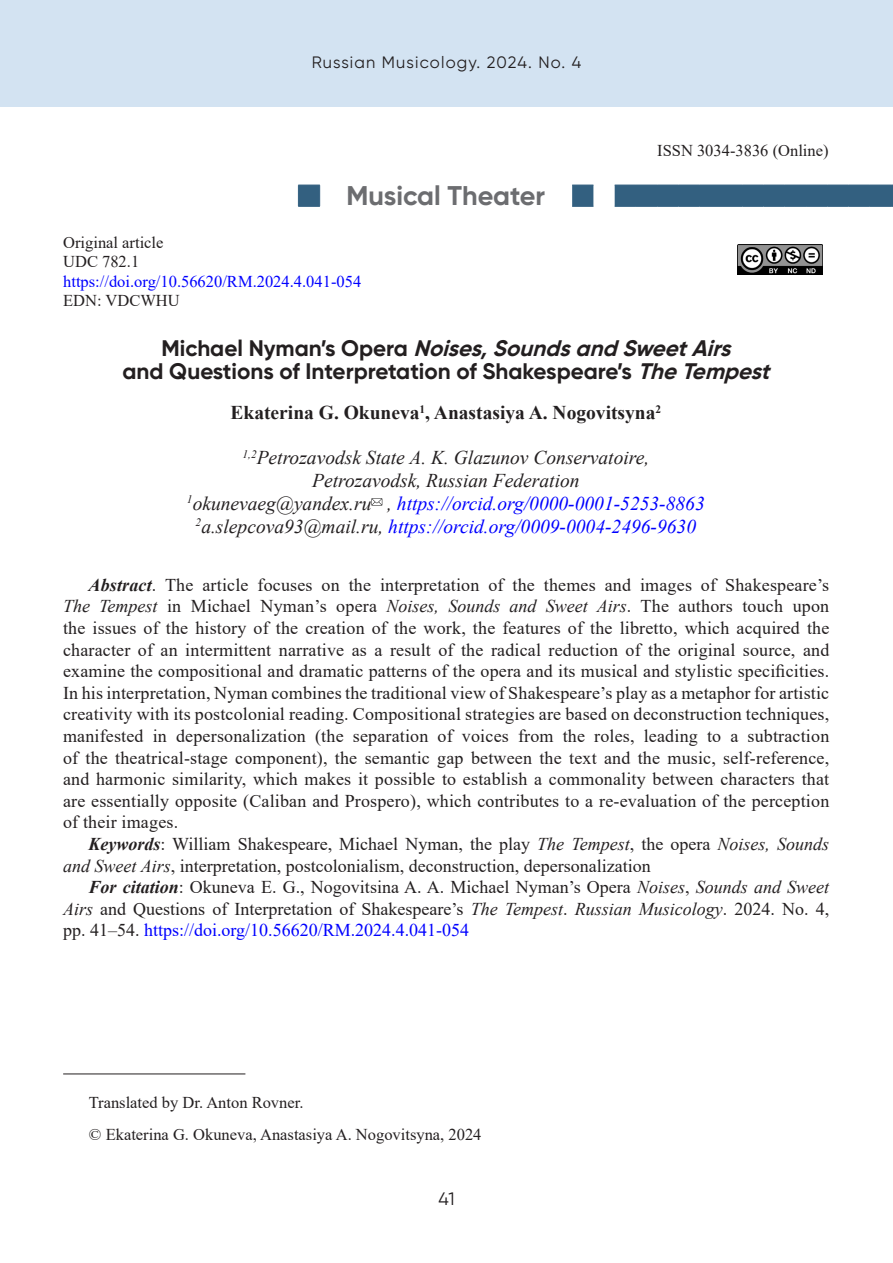
<style>
.page{position:relative;width:893px;height:1263px;background:#fff}
.page>*{position:absolute;margin:0;border:0;box-sizing:border-box;transform-origin:0 0}
.Рубрика{font:700 27px "Gilroy";color:#6c6d70}
.Заголовок{font:700 22.5px "Gilroy";color:#231f20}
.Заголовок-2{font:italic 700 22.5px "Gilroy";color:#231f20}
.Академия{font:italic 19.5px "Times New Roman";color:#00f}
.Академия-2{font:italic 19.5px "Times New Roman";color:#231f20}
.Автор{font:700 19.5px "Times New Roman";color:#231f20}
.Литература{font:18px/21.6px "Times New Roman";color:#231f20;text-align:justify}
.t1{font:18px "Gilroy";color:#231f20}
.Примечание{font:16.5px "Times New Roman";color:#231f20}
.Удк{font:16.5px "Times New Roman";color:#231f20}
.Удк-2{font:16.5px "Times New Roman";color:#00f}
.t2{font:16.5px "Gilroy";letter-spacing:.07em;color:#231f20}
.s1{font-style:normal}
.s2{font-style:italic}
.s3{color:#231f20}
.s4{font-weight:700;font-style:italic}
.s5{color:#00f}
</style>
<div class="page">
<div style="left:0;top:0;width:893px;height:107px;background:#d3e3f2"></div>
<svg style="left:298px;top:185px;width:595px;height:22px"></svg>
<img style="left:737px;top:245px;width:86px;height:30px">
<svg style="left:371px;top:498px;width:11px;height:7px"></svg>
<hr style="left:63px;top:1074px;width:182px;height:1px;background:#231f20">
<p class="t2" style="left:312px;top:53px;width:271px">Russian Musicology. 2024. No. 4</p>
<p class="Рубрика" style="left:346px;top:179px;width:200px">Musical Theater</p>
<p class="Удк" style="left:657px;top:139px;width:173px">ISSN 3034-3836 (Online)</p>
<p class="Удк" style="left:63px;top:231px;width:102px">Original article</p>
<p class="Удк" style="left:63px;top:250px;width:78px">UDC 782.1</p>
<p class="Удк-2" style="left:63px;top:270px;width:300px">https://doi.org/10.56620/RM.2024.4.041-054</p>
<p class="Удк" style="left:63px;top:289px;width:118px">EDN: VDCWHU</p>
<p class="Заголовок-2" style="left:161px;top:334px;width:578px"><span class="s1">M i c h a e l N y m a n ’ s O p e r a</span> Noises,Soundsand SweetAirs</p>
<p class="Заголовок" style="left:123px;top:357px;width:656px">and Questions of Interpretation of Shakespeare’s <span class="s2">TheTempest</span></p>
<p class="Автор" style="left:231px;top:399px;width:432px">Ekaterina G. Okuneva<sup>1</sup>, Anastasiya A. Nogovitsyna<sup>2</sup></p>
<p class="Академия-2" style="left:243px;top:444px;width:408px"><sup>1,2</sup>Petrozavodsk State A. K. Glazunov Conservatoire,</p>
<p class="Академия-2" style="left:312px;top:467px;width:269px">Petrozavodsk, Russian Federation</p>
<p class="Академия" style="left:187px;top:490px;width:519px"><sup>1</sup><span class="s3">okunevaeg@yandex.ru ,</span> https://orcid.org/0000-0001-5253-8863</p>
<p class="Академия" style="left:196px;top:513px;width:502px"><sup>2</sup><span class="s3">a.slepcova93@mail.ru,</span> https://orcid.org/0009-0004-2496-9630</p>
<p class="Литература" style="left:63px;top:573px;width:768px;text-indent:26px"><span class="s4">Abstract</span>. The article focuses on the interpretation of the themes and images of Shakespeare’s <span class="s2">The Tempest</span> in Michael Nyman’s opera <span class="s2">Noises, Sounds and Sweet Airs</span>. The authors touch upon the issues of the history of the creation of the work, the features of the libretto, which acquired the character of an intermittent narrative as a result of the radical reduction of the original source, and examine the compositional and dramatic patterns of the opera and its musical and stylistic specificities.<br>In his interpretation, Nyman combines the traditional view of Shakespeare’s play as a metaphor for artistic creativity with its postcolonial reading. Compositional strategies are based on deconstruction techniques, manifested in depersonalization (the separation of voices from the roles, leading to a subtraction of the theatrical-stage component), the semantic gap between the text and the music, self-reference, and harmonic similarity, which makes it possible to establish a commonality between characters that are essentially opposite (Caliban and Prospero), which contributes to a re-evaluation of the perception of their images.</p>
<p class="Литература" style="left:63px;top:833px;width:768px;text-indent:26px"><span class="s4">Keywords</span>: William Shakespeare, Michael Nyman, the play <span class="s2">The Tempest</span>, the opera <span class="s2">Noises, Sounds and Sweet Airs</span>, interpretation, postcolonialism, deconstruction, depersonalization</p>
<p class="Литература" style="left:63px;top:876px;width:768px;text-indent:26px"><span class="s4">For citation</span>: Okuneva E. G., Nogovitsina A. A. Michael Nyman’s Opera <span class="s2">Noises</span>, <span class="s2">Sounds and Sweet Airs</span> and Questions of Interpretation of Shakespeare’s <span class="s2">The Tempest</span>. <span class="s2">Russian Musicology</span>. 2024. No. 4, pp. 41–54. <span class="s5">https://doi.org/10.56620/RM.2024.4.041-054</span></p>
<p class="Примечание" style="left:89px;top:1090px;width:216px">Translated by Dr. Anton Rovner.</p>
<p class="Примечание" style="left:89px;top:1123px;width:394px">© Ekaterina G. Okuneva, Anastasiya A. Nogovitsyna, 2024</p>
<p class="t1" style="left:438px;top:1188px;width:18px">41</p>
</div>
